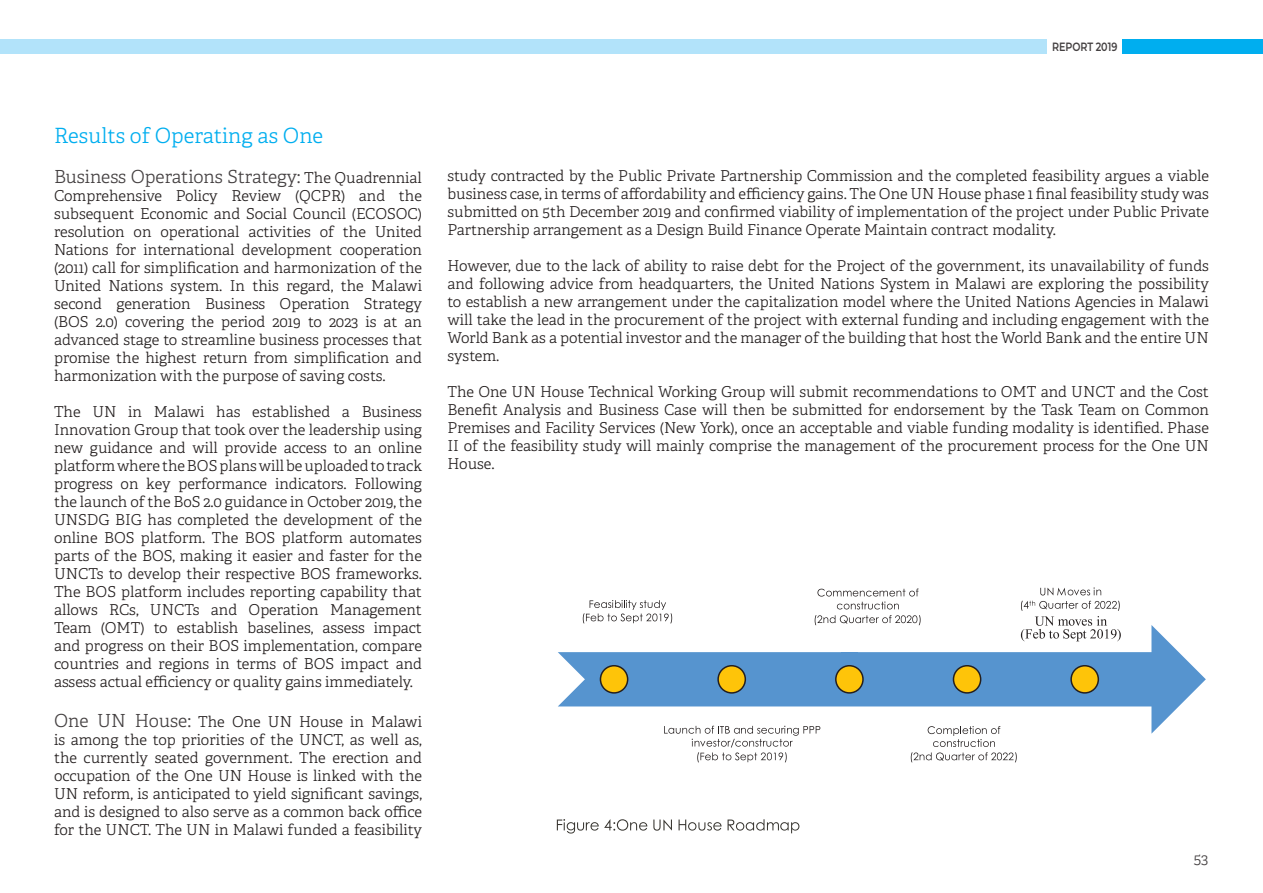
<style>
.page{position:relative;width:1263px;height:893px;background:#fff}
.page>*{position:absolute;margin:0;border:0;box-sizing:border-box;transform-origin:0 0}
.t1{font:300 21px "Adelle";color:#00aeef}
.t2{font:300 18px "Adelle";color:#444041}
.t3{font:300 15px/18px "Adelle";color:#241f1f;text-align:justify}
.t4{font:300 15px "Adelle";color:#444041}
.t5{font:600 12px "Montserrat";color:#444041;scale:.8 1}
.s1{font-size:15px;color:#241f1f}
.s2{font-size:18px;color:#444041}
</style>
<div class="page">
<div style="left:1123px;top:40px;width:140px;height:14px;background:#00aeef"></div>
<div style="left:0;top:40px;width:1047px;height:14px;background:#b2e3fa"></div>
<svg style="left:557px;top:819px;width:90px;height:14px"></svg>
<svg style="left:653px;top:819px;width:19px;height:12px"></svg>
<svg style="left:678px;top:819px;width:43px;height:12px"></svg>
<svg style="left:727px;top:819px;width:72px;height:14px"></svg>
<svg style="left:558px;top:625px;width:648px;height:109px;fill:#5694cf"></svg>
<svg style="left:600px;top:665px;width:28px;height:29px"></svg>
<svg style="left:717px;top:665px;width:29px;height:29px"></svg>
<div style="left:841px;top:612px;width:17px;height:40px;background:#fff"></div>
<div style="left:841px;top:652px;width:17px;height:13px;background:#5694cf"></div>
<svg style="left:835px;top:665px;width:29px;height:29px"></svg>
<svg style="left:953px;top:665px;width:28px;height:29px"></svg>
<svg style="left:1070px;top:665px;width:29px;height:29px"></svg>
<div style="left:560px;top:592px;width:135px;height:48px;background:#fff"></div>
<svg style="left:583px;top:600px;width:89px;height:23px"></svg>
<div style="left:651px;top:718px;width:182px;height:81px;background:#fff"></div>
<svg style="left:664px;top:726px;width:156px;height:36px"></svg>
<div style="left:794px;top:581px;width:147px;height:59px;background:#fff"></div>
<svg style="left:817px;top:588px;width:101px;height:21px"></svg>
<svg style="left:815px;top:615px;width:105px;height:10px"></svg>
<div style="left:890px;top:718px;width:148px;height:60px;background:#fff"></div>
<svg style="left:911px;top:726px;width:106px;height:36px"></svg>
<svg style="left:1040px;top:587px;width:61px;height:8px"></svg>
<svg style="left:1021px;top:601px;width:100px;height:40px"></svg>
<p class="t5" style="left:1052px;top:38px;width:83px">REPORT 2019</p>
<h1 class="t1" style="left:54px;top:123px;width:271px">Results of Operating as One</h1>
<p class="t2" style="left:54px;top:166px;width:369px">Business Operations Strategy: <span class="s1">The Quadrennial</span></p>
<p class="t3" style="left:54px;top:187px;width:369px">Comprehensive Policy Review (QCPR) and the subsequent Economic and Social Council (ECOSOC) resolution on operational activities of the United Nations for international development cooperation (2011) call for simplification and harmonization of the United Nations system. In this regard, the Malawi second generation Business Operation Strategy (BOS 2.0) covering the period 2019 to 2023 is at an advanced stage to streamline business processes that promise the highest return from simplification and harmonization with the purpose of saving costs.</p>
<p class="t3" style="left:54px;top:403px;width:369px">The UN in Malawi has established a Business Innovation Group that took over the leadership using new guidance and will provide access to an online platform where the BOS plans will be uploaded to track progress on key performance indicators. Following the launch of the BoS 2.0 guidance in October 2019, the UNSDG BIG has completed the development of the online BOS platform. The BOS platform automates parts of the BOS, making it easier and faster for the UNCTs to develop their respective BOS frameworks.<br>The BOS platform includes reporting capability that allows RCs, UNCTs and Operation Management Team (OMT) to establish baselines, assess impact and progress on their BOS implementation, compare countries and regions in terms of BOS impact and assess actual efficiency or quality gains immediately.</p>
<p class="t3" style="left:54px;top:713px;width:369px"><span class="s2">One UN House:</span> The One UN House in Malawi is among the top priorities of the UNCT, as well as, the currently seated government. The erection and occupation of the One UN House is linked with the UN reform, is anticipated to yield significant savings, and is designed to also serve as a common back office for the UNCT. The UN in Malawi funded a feasibility</p>
<p class="t3" style="left:447px;top:167px;width:763px">study contracted by the Public Private Partnership Commission and the completed feasibility argues a viable business case, in terms of affordability and efficiency gains. The One UN House phase 1 final feasibility study was submitted on 5th December 2019 and confirmed viability of implementation of the project under Public Private Partnership arrangement as a Design Build Finance Operate Maintain contract modality.</p>
<p class="t3" style="left:447px;top:257px;width:763px">However, due to the lack of ability to raise debt for the Project of the government, its unavailability of funds and following advice from headquarters, the United Nations System in Malawi are exploring the possibility to establish a new arrangement under the capitalization model where the United Nations Agencies in Malawi will take the lead in the procurement of the project with external funding and including engagement with the World Bank as a potential investor and the manager of the building that host the World Bank and the entire UN system.</p>
<p class="t3" style="left:447px;top:383px;width:763px">The One UN House Technical Working Group will submit recommendations to OMT and UNCT and the Cost Benefit Analysis and Business Case will then be submitted for endorsement by the Task Team on Common Premises and Facility Services (New York), once an acceptable and viable funding modality is identified. Phase II of the feasibility study will mainly comprise the management of the procurement process for the One UN House.</p>
<p class="t4" style="left:1194px;top:849px;width:16px">53</p>
</div>
